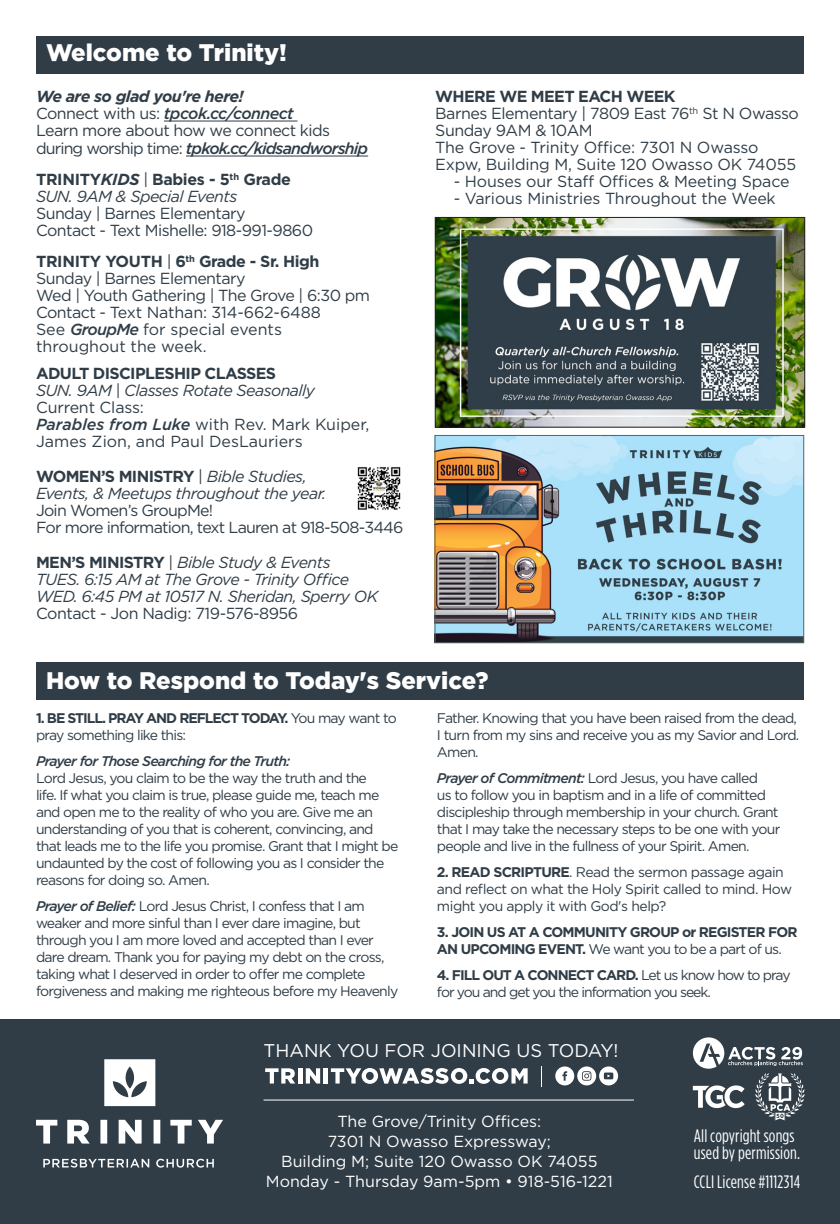
<style>
.page{position:relative;width:840px;height:1224px;background:#fff}
.page>*{position:absolute;margin:0;border:0;box-sizing:border-box;transform-origin:0 0}
.t1{font:900 24px "Gotham";color:#fff}
.t2{font:18.4px "Gotham";color:#fff}
.SMALLER_-_Body_-_Black{font:18px/17.6px "Gotham Condensed";letter-spacing:.01em;color:#fff}
.t3{font:16px/18px "Gotham";letter-spacing:-.03em;color:#303d47}
.t4{font:italic 16px "Gotham";letter-spacing:-.035em;color:#303d47}
.t5{font:16px/17px "Gotham";letter-spacing:-.01em;color:#303d47}
.t6{font:16px "Gotham";color:#fff}
.t7{font:16px/17px "Gotham";color:#303d47}
.t8{font:700 16px "Gotham";letter-spacing:-.04em;color:#303d47}
.t9{font:16px "Gotham";letter-spacing:-.05em;color:#303d47}
.t10{font:italic 500 16px "Gotham";letter-spacing:-.035em;color:#303d47}
.t11{font:700 16px "Gotham";letter-spacing:-.02em;color:#303d47}
.t12{font:italic 700 16px "Gotham";letter-spacing:-.035em;color:#303d47}
.t13{font:14px/17px "Gotham";letter-spacing:-.055em;color:#303d47}
.t14{font:14px/17px "Gotham";letter-spacing:-.035em;color:#303d47}
.t15{font:700 14px/17px "Gotham";letter-spacing:-.06em;color:#303d47}
.t16{font:italic 500 14px "Gotham";letter-spacing:-.055em;color:#303d47}
.s1{font-weight:400;font-style:normal}
.s2{font-weight:500;font-style:italic}
.s3{font-style:italic}
.s4{font-weight:400}
.s5{font-weight:400;font-style:italic}
.s6{font-weight:700;font-style:normal}
.s7{font-style:normal}
.s8{font-weight:700}
</style>
<div class="page">
<div style="left:0;top:1020px;width:840px;height:204px;background:#303d47"></div>
<svg style="left:36px;top:1059px;width:187px;height:109px"></svg>
<svg style="left:265px;top:1068px;width:30px;height:16px"></svg>
<hr style="left:298px;top:1068px;width:4px;height:16px;background:#fff">
<svg style="left:306px;top:1068px;width:14px;height:16px"></svg>
<hr style="left:324px;top:1068px;width:4px;height:16px;background:#fff">
<svg style="left:331px;top:1068px;width:196px;height:16px"></svg>
<svg style="left:541px;top:1066px;width:1px;height:20px"></svg>
<svg style="left:555px;top:1066px;width:63px;height:19px"></svg>
<hr style="left:263px;top:1100px;width:371px;height:1px;background:#fff">
<svg style="left:692px;top:1037px;width:112px;height:83px"></svg>
<div style="left:36px;top:662px;width:767px;height:37px;background:#303d47"></div>
<hr style="left:164px;top:121px;width:133px;height:1px;background:#303d47">
<hr style="left:186px;top:156px;width:182px;height:1px;background:#303d47">
<div style="left:36px;top:36px;width:767px;height:37px;background:#303d47"></div>
<img style="left:357px;top:467px;width:44px;height:43px">
<img style="left:436px;top:437px;width:366px;height:204px">
<div style="left:434px;top:435px;width:370px;height:208px;border:1px solid #536760"></div>
<img style="left:437px;top:219px;width:366px;height:206px">
<div style="left:435px;top:217px;width:370px;height:210px;border:1px solid #231f20"></div>
<p class="t1" style="left:46px;top:36px;width:242px">Welcome to Trinity!</p>
<p class="t12" style="left:36px;top:86px;width:209px">We are so glad you're here!</p>
<p class="t10" style="left:36px;top:103px;width:259px"><span class="s1">Connect with us:</span> tpcok.cc/connect</p>
<p class="t3" style="left:36px;top:121px;width:333px">Learn more about how we connect kids during worship time: <span class="s2">tpkok.cc/kidsandworship</span></p>
<p class="t11" style="left:36px;top:169px;width:256px">TRINITY<span class="s3">KIDS</span> <span class="s4">|</span> Babies - 5<sup>th</sup> Grade</p>
<p class="t4" style="left:36px;top:186px;width:203px">SUN. 9AM &amp; Special Events</p>
<p class="t3" style="left:36px;top:204px;width:211px">Sunday | Barnes Elementary</p>
<p class="t3" style="left:36px;top:221px;width:278px">Contact - Text Mishelle: 918-991-9860</p>
<p class="t8" style="left:36px;top:251px;width:285px">TRINITY YOUTH <span class="s4">|</span> 6<sup>th</sup> Grade - Sr. High</p>
<p class="t3" style="left:36px;top:269px;width:211px">Sunday | Barnes Elementary</p>
<p class="t3" style="left:36px;top:286px;width:335px">Wed | Youth Gathering | The Grove | 6:30 pm</p>
<p class="t5" style="left:36px;top:303px;width:286px">Contact - Text Nathan: 314-662-6488</p>
<p class="t7" style="left:36px;top:320px;width:247px">See <span class="s2">GroupMe</span> for special events</p>
<p class="t7" style="left:36px;top:337px;width:172px">throughout the week.</p>
<p class="t8" style="left:36px;top:363px;width:242px">ADULT DISCIPLESHIP CLASSES</p>
<p class="t4" style="left:36px;top:380px;width:280px">SUN. 9AM | Classes Rotate Seasonally</p>
<p class="t5" style="left:36px;top:398px;width:109px">Current Class:</p>
<p class="t7" style="left:36px;top:415px;width:335px"><span class="s2">Parables from Luke</span> with Rev. Mark Kuiper,<br>James Zion, and Paul DesLauriers</p>
<p class="t8" style="left:36px;top:466px;width:272px">WOMEN’S MINISTRY <span class="s4">|</span> <span class="s5">Bible Studies,</span></p>
<p class="t4" style="left:36px;top:483px;width:292px">Events, &amp; Meetups throughout the year.</p>
<p class="t9" style="left:36px;top:500px;width:179px">Join Women’s GroupMe!</p>
<p class="t9" style="left:36px;top:517px;width:369px">For more information, text Lauren at 918-508-3446</p>
<p class="t4" style="left:36px;top:552px;width:296px"><span class="s6">MEN’S MINISTRY</span> <span class="s7">|</span> Bible Study &amp; Events</p>
<p class="t4" style="left:36px;top:569px;width:314px">TUES. 6:15 AM at The Grove - Trinity Office</p>
<p class="t4" style="left:36px;top:586px;width:344px">WED. 6:45 PM at 10517 N. Sheridan, Sperry OK</p>
<p class="t3" style="left:36px;top:604px;width:264px">Contact - Jon Nadig: 719-576-8956</p>
<p class="t8" style="left:435px;top:86px;width:242px">WHERE WE MEET EACH WEEK</p>
<p class="t3" style="left:435px;top:104px;width:365px">Barnes Elementary | 7809 East 76<sup>th</sup> St N Owasso</p>
<p class="t3" style="left:435px;top:121px;width:159px">Sunday 9AM &amp; 10AM</p>
<p class="t5" style="left:435px;top:138px;width:362px">The Grove - Trinity Office: 7301 N Owasso<br>Expw, Building M, Suite 120 Owasso OK 74055</p>
<p class="t5" style="left:454px;top:172px;width:337px">- Houses our Staff Offices &amp; Meeting Space</p>
<p class="t5" style="left:454px;top:189px;width:323px">- Various Ministries Throughout the Week</p>
<p class="t1" style="left:46px;top:664px;width:444px">How to Respond to Today's Service?</p>
<p class="t13" style="left:36px;top:709px;width:362px"><span class="s8">1. BE STILL. PRAY AND REFLECT TODAY.</span> You may want to pray something like this:</p>
<p class="t16" style="left:36px;top:752px;width:256px">Prayer for Those Searching for the Truth:</p>
<p class="t13" style="left:36px;top:769px;width:364px">Lord Jesus, you claim to be the way the truth and the<br>life. If what you claim is true, please guide me, teach me and open me to the reality of who you are. Give me an understanding of you that is coherent, convincing, and that leads me to the life you promise. Grant that I might be undaunted by the cost of following you as I consider the reasons for doing so. Amen.</p>
<p class="t13" style="left:36px;top:897px;width:364px"><span class="s2">Prayer of Belief:</span> Lord Jesus Christ, I confess that I am weaker and more sinful than I ever dare imagine, but through you I am more loved and accepted than I ever dare dream. Thank you for paying my debt on the cross, taking what I deserved in order to offer me complete forgiveness and making me righteous before my Heavenly</p>
<p class="t13" style="left:437px;top:709px;width:364px">Father. Knowing that you have been raised from the dead,<br>I turn from my sins and receive you as my Savior and Lord.<br>Amen.</p>
<p class="t13" style="left:437px;top:769px;width:345px"><span class="s2">Prayer of Commitment:</span> Lord Jesus, you have called<br>us to follow you in baptism and in a life of committed discipleship through membership in your church. Grant that I may take the necessary steps to be one with your people and live in the fullness of your Spirit. Amen.</p>
<p class="t14" style="left:437px;top:863px;width:356px"><span class="s8">2. READ SCRIPTURE</span>. Read the sermon passage again and reflect on what the Holy Spirit called to mind. How might you apply it with God's help?</p>
<p class="t15" style="left:437px;top:924px;width:362px">3. JOIN US AT A COMMUNITY GROUP or REGISTER FOR<br>AN UPCOMING EVENT. <span class="s4">We want you to be a part of us.</span></p>
<p class="t13" style="left:437px;top:966px;width:355px"><span class="s8">4. FILL OUT A CONNECT CARD.</span> Let us know how to pray for you and get you the information you seek.</p>
<p class="t2" style="left:263px;top:1038px;width:356px">THANK YOU FOR JOINING US TODAY!</p>
<p class="t6" style="left:337px;top:1111px;width:205px">The Grove/Trinity Offices:</p>
<p class="t6" style="left:328px;top:1131px;width:225px">7301 N Owasso Expressway;</p>
<p class="t6" style="left:281px;top:1151px;width:318px">Building M; Suite 120 Owasso OK 74055</p>
<p class="t6" style="left:266px;top:1171px;width:348px">Monday - Thursday 9am-5pm • 918-516-1221</p>
<p class="SMALLER_-_Body_-_Black" style="left:693px;top:1126px;width:108px">All copyright songs used by permission.</p>
<p class="SMALLER_-_Body_-_Black" style="left:693px;top:1173px;width:108px">CCLI License #1112314</p>
</div>
